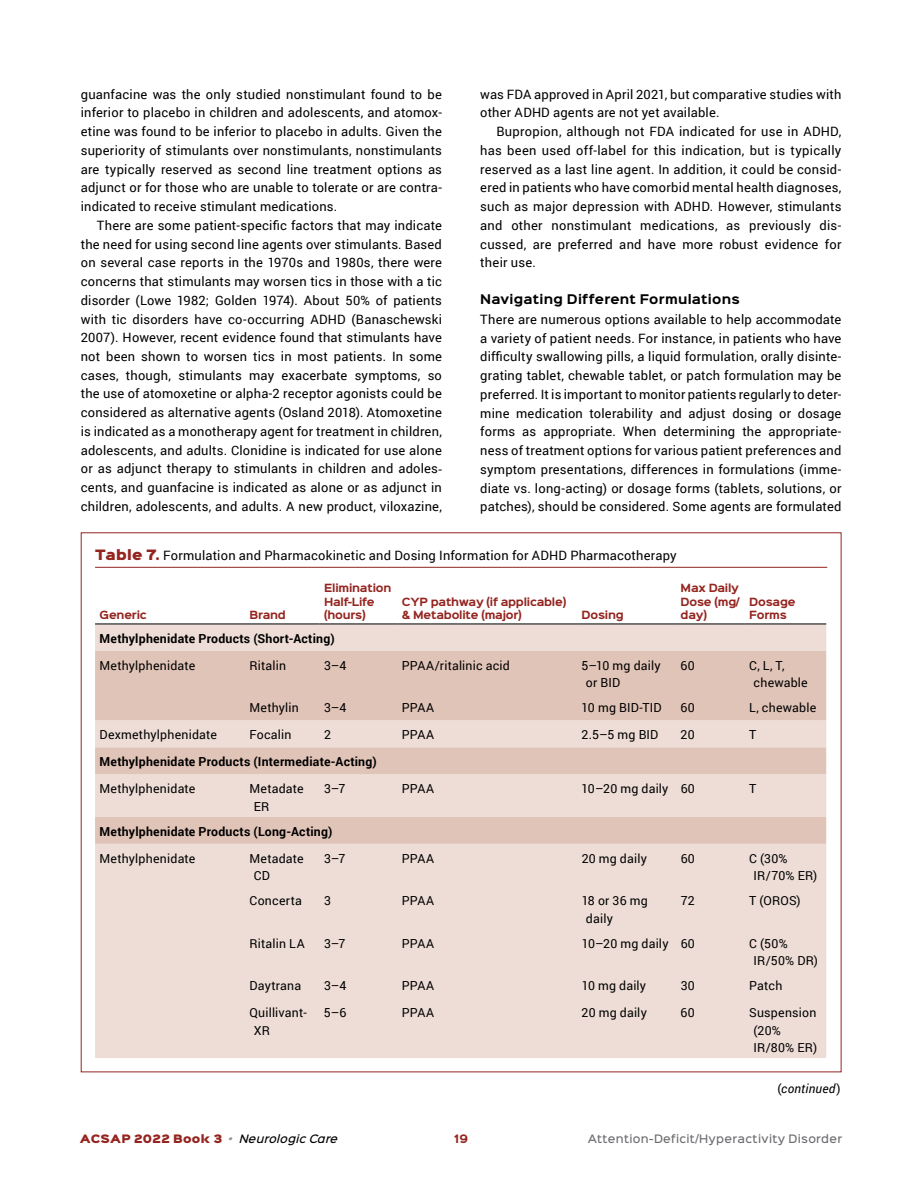
<style>
.page{position:relative;width:918px;height:1188px;background:#fff}
.page>*{position:absolute;margin:0;border:0;box-sizing:border-box;transform-origin:0 0}
.t1{font:12.9px/18.8px "Roboto";letter-spacing:.015em;color:#000;text-align:justify}
.t2{font:12.45px/17.4px "Roboto";letter-spacing:.015em;color:#000}
.t3{font:700 12.45px "Roboto";letter-spacing:.015em;color:#000}
.t4{font:italic 12.45px "Roboto";letter-spacing:.02em;color:#000}
.t5{font:700 12px "Sinkin Sans 700";letter-spacing:.02em;color:#000}
.t6{font:500 10.5px "Sinkin Sans 500";letter-spacing:.025em;color:#6d6e71}
.t7{font:10.5px "Sinkin Sans 900 X Black";letter-spacing:.03em;color:#94241f}
.t8{font:700 10.5px "Sinkin Sans 700";color:#94241f}
.t9{font:700 10.2px/13.5px "Sinkin Sans 700";letter-spacing:-.02em;color:#94241f}
.s1{font-family:"Sinkin Sans 900 X Black";color:#94241f}
.s2{font-style:normal}
.s3{font-family:"Sinkin Sans 500";font-weight:500;font-style:italic;color:#939598}
.s4{font-family:"Sinkin Sans 500";font-weight:500;font-style:italic;color:#000}
</style>
<div class="page">
<hr style="left:95px;top:567px;width:732px;height:1px;background:#94241f">
<div style="left:95px;top:625px;width:731px;height:433px;background:#edddd6"></div>
<svg style="left:95px;top:651px;width:731px;height:193px;background:#e5cdc3"></svg>
<hr style="left:95px;top:624px;width:150px;height:1px;background:#000">
<hr style="left:245px;top:624px;width:75px;height:1px;background:#000">
<hr style="left:320px;top:624px;width:77px;height:1px;background:#000">
<hr style="left:397px;top:624px;width:180px;height:1px;background:#000">
<hr style="left:577px;top:624px;width:99px;height:1px;background:#000">
<hr style="left:676px;top:624px;width:69px;height:1px;background:#000">
<hr style="left:745px;top:624px;width:81px;height:1px;background:#000">
<p class="t1" style="left:81px;top:84px;width:363px">guanfacine was the only studied nonstimulant found to be inferior to placebo in children and adolescents, and atomox&shy;etine was found to be inferior to placebo in adults. Given the superiority of stimulants over nonstimulants, nonstimulants are typically reserved as second line treatment options as adjunct or for those who are unable to tolerate or are contra&shy;indicated to receive stimulant medications.</p>
<p class="t1" style="left:81px;top:215px;width:363px;text-indent:16px">There are some patient-specific factors that may indicate the need for using second line agents over stimulants. Based on several case reports in the 1970s and 1980s, there were concerns that stimulants may worsen tics in those with a tic disorder (Lowe 1982; Golden 1974). About 50% of patients with tic disorders have co-occurring ADHD (Banaschewski 2007). However, recent evidence found that stimulants have not been shown to worsen tics in most patients. In some cases, though, stimulants may exacerbate symptoms, so the use of atomoxetine or alpha-2 receptor agonists could be considered as alternative agents (Osland 2018). Atomoxetine is indicated as a monotherapy agent for treatment in children, adolescents, and adults. Clonidine is indicated for use alone or as adjunct therapy to stimulants in children and adoles&shy;cents, and guanfacine is indicated as alone or as adjunct in children, adolescents, and adults. A new product, viloxazine,</p>
<p class="t1" style="left:480px;top:84px;width:363px">was FDA approved in April 2021, but comparative studies with other ADHD agents are not yet available.</p>
<p class="t1" style="left:480px;top:122px;width:363px;text-indent:16px">Bupropion, although not FDA indicated for use in ADHD, has been used off-label for this indication, but is typically reserved as a last line agent. In addition, it could be consid&shy;ered in patients who have comorbid mental health diagnoses, such as major depression with ADHD. However, stimulants and other nonstimulant medications, as previously dis&shy;cussed, are preferred and have more robust evidence for their use.</p>
<p class="t5" style="left:480px;top:293px;width:261px">Navigating Different Formulations</p>
<p class="t1" style="left:480px;top:309px;width:363px">There are numerous options available to help accommodate a variety of patient needs. For instance, in patients who have difficulty swallowing pills, a liquid formulation, orally disinte&shy;grating tablet, chewable tablet, or patch formulation may be preferred. It is important to monitor patients regularly to deter&shy;mine medication tolerability and adjust dosing or dosage forms as appropriate. When determining the appropriate&shy;ness of treatment options for various patient preferences and symptom presentations, differences in formulations (imme&shy;diate vs. long-acting) or dosage forms (tablets, solutions, or patches), should be considered. Some agents are formulated</p>
<p class="t1" style="left:95px;top:546px;width:583px"><span class="s1">Table 7.</span> Formulation and Pharmacokinetic and Dosing Information for ADHD Pharmacotherapy</p>
<p class="t9" style="left:100px;top:609px;width:49px">Generic</p>
<p class="t9" style="left:250px;top:609px;width:38px">Brand</p>
<p class="t9" style="left:324px;top:582px;width:69px">Elimination<br>Half-Life (hours)</p>
<p class="t9" style="left:402px;top:596px;width:166px">CYP pathway (if applicable) &amp; Metabolite (major)</p>
<p class="t9" style="left:582px;top:609px;width:44px">Dosing</p>
<p class="t9" style="left:681px;top:582px;width:60px;text-align:justify">Max Daily Dose (mg/ day)</p>
<p class="t9" style="left:749px;top:596px;width:48px">Dosage<br>Forms</p>
<p class="t3" style="left:100px;top:630px;width:237px">Methylphenidate Products (Short-Acting)</p>
<p class="t2" style="left:100px;top:656px;width:97px">Methylphenidate</p>
<p class="t2" style="left:250px;top:656px;width:38px">Ritalin</p>
<p class="t2" style="left:324px;top:656px;width:24px">3–4</p>
<p class="t2" style="left:402px;top:656px;width:110px">PPAA/ritalinic acid</p>
<p class="t2" style="left:586px;top:656px;width:76px;text-indent:-4px">5–10 mg daily or BID</p>
<p class="t2" style="left:681px;top:656px;width:16px">60</p>
<p class="t2" style="left:754px;top:656px;width:56px;text-indent:-4px">C, L, T, chewable</p>
<p class="t2" style="left:250px;top:699px;width:51px">Methylin</p>
<p class="t2" style="left:324px;top:699px;width:24px">3–4</p>
<p class="t2" style="left:402px;top:699px;width:34px">PPAA</p>
<p class="t2" style="left:582px;top:699px;width:81px">10 mg BID-TID</p>
<p class="t2" style="left:681px;top:699px;width:16px">60</p>
<p class="t2" style="left:749px;top:699px;width:68px">L, chewable</p>
<p class="t2" style="left:100px;top:726px;width:119px">Dexmethylphenidate</p>
<p class="t2" style="left:250px;top:726px;width:43px">Focalin</p>
<p class="t2" style="left:324px;top:726px;width:8px">2</p>
<p class="t2" style="left:402px;top:726px;width:34px">PPAA</p>
<p class="t2" style="left:582px;top:726px;width:78px">2.5–5 mg BID</p>
<p class="t2" style="left:681px;top:726px;width:16px">20</p>
<p class="t2" style="left:749px;top:726px;width:9px">T</p>
<p class="t3" style="left:100px;top:753px;width:279px">Methylphenidate Products (Intermediate-Acting)</p>
<p class="t2" style="left:100px;top:780px;width:97px">Methylphenidate</p>
<p class="t2" style="left:254px;top:780px;width:51px;text-indent:-4px">Metadate<br>ER</p>
<p class="t2" style="left:324px;top:780px;width:23px">3–7</p>
<p class="t2" style="left:402px;top:780px;width:34px">PPAA</p>
<p class="t2" style="left:582px;top:780px;width:115px">10–20 mg daily 60</p>
<p class="t2" style="left:749px;top:780px;width:9px">T</p>
<p class="t3" style="left:100px;top:823px;width:234px">Methylphenidate Products (Long-Acting)</p>
<p class="t2" style="left:100px;top:849px;width:97px">Methylphenidate</p>
<p class="t2" style="left:254px;top:849px;width:51px;text-indent:-4px">Metadate<br>CD</p>
<p class="t2" style="left:324px;top:849px;width:23px">3–7</p>
<p class="t2" style="left:402px;top:849px;width:34px">PPAA</p>
<p class="t2" style="left:582px;top:849px;width:67px">20 mg daily</p>
<p class="t2" style="left:681px;top:849px;width:16px">60</p>
<p class="t2" style="left:754px;top:849px;width:65px;text-indent:-4px">C (30%<br>IR/70% ER)</p>
<p class="t2" style="left:250px;top:892px;width:54px">Concerta</p>
<p class="t2" style="left:324px;top:892px;width:8px">3</p>
<p class="t2" style="left:402px;top:892px;width:34px">PPAA</p>
<p class="t2" style="left:586px;top:892px;width:63px;text-indent:-4px">18 or 36 mg daily</p>
<p class="t2" style="left:681px;top:892px;width:16px">72</p>
<p class="t2" style="left:749px;top:892px;width:53px">T (OROS)</p>
<p class="t2" style="left:250px;top:934px;width:57px">Ritalin LA</p>
<p class="t2" style="left:324px;top:934px;width:23px">3–7</p>
<p class="t2" style="left:402px;top:934px;width:34px">PPAA</p>
<p class="t2" style="left:582px;top:934px;width:115px">10–20 mg daily 60</p>
<p class="t2" style="left:754px;top:934px;width:66px;text-indent:-4px">C (50%<br>IR/50% DR)</p>
<p class="t2" style="left:250px;top:977px;width:53px">Daytrana</p>
<p class="t2" style="left:324px;top:977px;width:24px">3–4</p>
<p class="t2" style="left:402px;top:977px;width:34px">PPAA</p>
<p class="t2" style="left:582px;top:977px;width:66px">10 mg daily</p>
<p class="t2" style="left:681px;top:977px;width:16px">30</p>
<p class="t2" style="left:749px;top:977px;width:35px">Patch</p>
<p class="t2" style="left:254px;top:1004px;width:54px;text-indent:-4px">Quillivant-<br>XR</p>
<p class="t2" style="left:324px;top:1004px;width:24px">5–6</p>
<p class="t2" style="left:402px;top:1004px;width:34px">PPAA</p>
<p class="t2" style="left:582px;top:1004px;width:67px">20 mg daily</p>
<p class="t2" style="left:681px;top:1004px;width:16px">60</p>
<p class="t2" style="left:754px;top:1004px;width:65px;text-indent:-4px">Suspension (20%<br>IR/80% ER)</p>
<p class="t4" style="left:777px;top:1080px;width:65px"><span class="s2">(</span>continued<span class="s2">)</span></p>
<p class="t7" style="left:80px;top:1133px;width:259px">ACSAP 2022 Book 3 <span class="s3">•</span> <span class="s4">Neurologic Care</span></p>
<p class="t8" style="left:454px;top:1133px;width:15px">19</p>
<p class="t6" style="left:588px;top:1130px;width:256px">Attention-Deficit/Hyperactivity Disorder</p>
</div>
